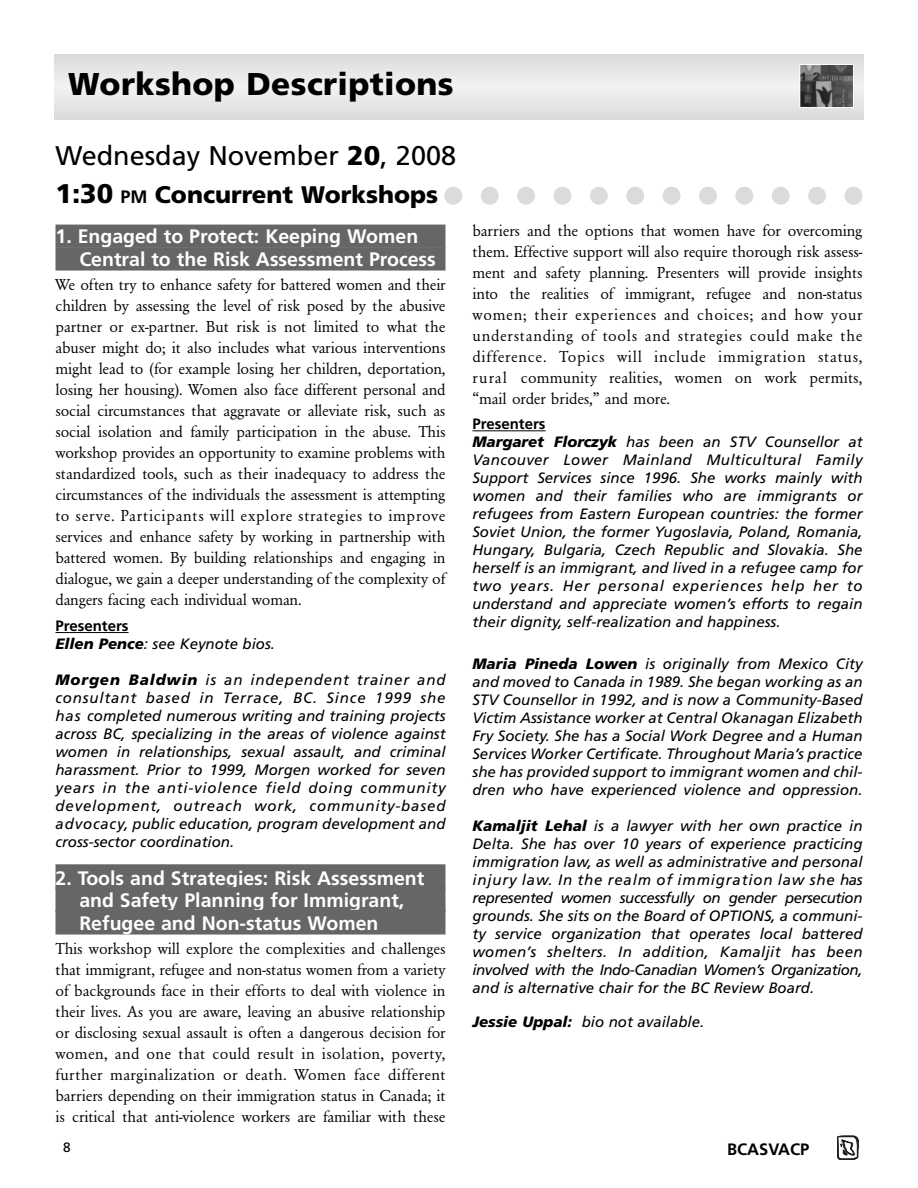
<style>
.page{position:relative;width:918px;height:1188px;background:#fff}
.page>*{position:absolute;margin:0;border:0;box-sizing:border-box;transform-origin:0 0}
.t1{font:900 31.5px "Frutiger";letter-spacing:.01em;color:#000}
.t2{font:27px "Frutiger";color:#000}
.t3{font:900 24px "Frutiger";color:#000}
.t4{font:700 19.5px/22.8px "Frutiger";color:#fff}
.t5{font:16.5px/21px "URW Garamond T";letter-spacing:-.005em;color:#000;text-align:justify}
.t6{font:700 16.5px "Frutiger";color:#000}
.t7{font:italic 15px/18px "Frutiger";color:#000;text-align:justify}
.t8{font:13.5px "Frutiger";color:#000}
.s1{font-weight:900}
.s2{font-size:27px}
.s3{font-weight:700;font-size:18px}
.s4{font-weight:700;font-style:normal}
</style>
<div class="page">
<svg style="left:837px;top:1135px;width:23px;height:25px"></svg>
<div style="left:54px;top:54px;width:810px;height:66px;background:#dadada"></div>
<div style="left:54px;top:59px;width:810px;height:56px;background:#dedede"></div>
<div style="left:54px;top:64px;width:810px;height:46px;background:#e2e2e2"></div>
<div style="left:54px;top:69px;width:810px;height:36px;background:#e6e6e6"></div>
<div style="left:54px;top:75px;width:810px;height:23px;background:#eaeaea"></div>
<div style="left:54px;top:80px;width:810px;height:13px;background:#eee"></div>
<hr style="left:54px;top:86px;width:810px;height:2px;background:#f2f2f2">
<img style="left:802px;top:66px;width:50px;height:40px">
<div style="left:800px;top:64px;width:54px;height:44px;border:1px solid #fff"></div>
<div style="left:56px;top:225px;width:390px;height:23px;background:#666"></div>
<div style="left:56px;top:247px;width:390px;height:24px;background:#666"></div>
<svg style="left:56px;top:632px;width:13px;height:1px"></svg>
<hr style="left:69px;top:632px;width:60px;height:1px;background:#000">
<div style="left:56px;top:864px;width:390px;height:25px;background:#666"></div>
<div style="left:56px;top:887px;width:390px;height:25px;background:#666"></div>
<div style="left:56px;top:910px;width:390px;height:25px;background:#666"></div>
<svg style="left:472px;top:430px;width:14px;height:1px"></svg>
<hr style="left:486px;top:430px;width:60px;height:1px;background:#000">
<svg style="left:444px;top:187px;width:382px;height:18px"></svg>
<svg style="left:844px;top:187px;width:18px;height:18px"></svg>
<h1 class="t1" style="left:68px;top:72px;width:387px">Workshop Descriptions</h1>
<h2 class="t2" style="left:56px;top:144px;width:402px">Wednesday November <span class="s1">20</span>, 2008</h2>
<h3 class="t3" style="left:56px;top:185px;width:384px"><span class="s2">1:30</span> <span class="s3">PM</span> Concurrent Workshops</h3>
<h3 class="t4" style="left:79px;top:227px;width:358px;text-indent:-24px">1. Engaged to Protect: Keeping Women<br>Central to the Risk Assessment Process</h3>
<p class="t5" style="left:56px;top:275px;width:392px">We often try to enhance safety for battered women and their children by assessing the level of risk posed by the abusive partner or ex-partner. But risk is not limited to what the abuser might do; it also includes what various interventions might lead to (for example losing her children, deportation, losing her housing). Women also face different personal and social circumstances that aggravate or alleviate risk, such as social isolation and family participation in the abuse. This workshop provides an opportunity to examine problems with standardized tools, such as their inadequacy to address the circumstances of the individuals the assessment is attempting to serve. Participants will explore strategies to improve services and enhance safety by working in partnership with battered women. By building relationships and engaging in dialogue, we gain a deeper understanding of the complexity of dangers facing each individual woman.</p>
<p class="t7" style="left:56px;top:618px;width:221px"><span class="s4">Presenters<br></span><span class="s1">Ellen Pence</span>: see Keynote bios.</p>
<p class="t7" style="left:56px;top:672px;width:392px"><span class="s1">Morgen Baldwin</span> is an independent trainer and consultant based in Terrace, BC. Since 1999 she has completed numerous writing and training projects across BC, specializing in the areas of violence against women in relationships, sexual assault, and criminal harassment. Prior to 1999, Morgen worked for seven years in the anti-violence field doing community development, outreach work, community-based advocacy, public education, program development and cross-sector coordination.</p>
<h3 class="t4" style="left:79px;top:868px;width:347px;text-indent:-24px">2. Tools and Strategies: Risk Assessment and Safety Planning for Immigrant,<br>Refugee and Non-status Women</h3>
<p class="t5" style="left:56px;top:939px;width:392px">This workshop will explore the complexities and challenges that immigrant, refugee and non-status women from a variety of backgrounds face in their efforts to deal with violence in their lives. As you are aware, leaving an abusive relationship or disclosing sexual assault is often a dangerous decision for women, and one that could result in isolation, poverty, further marginalization or death. Women face different barriers depending on their immigration status in Canada; it is critical that anti-violence workers are familiar with these</p>
<p class="t5" style="left:472px;top:221px;width:392px">barriers and the options that women have for overcoming them. Effective support will also require thorough risk assess&shy;ment and safety planning. Presenters will provide insights into the realities of immigrant, refugee and non-status women; their experiences and choices; and how your understanding of tools and strategies could make the difference. Topics will include immigration status, rural community realities, women on work permits, “mail order brides,” and more.</p>
<p class="t7" style="left:472px;top:416px;width:392px;text-align:left"><span class="s4">Presenters<br></span><span class="s1">Margaret Florczyk</span> has been an STV Counsellor at Vancouver Lower Mainland Multicultural Family Support Services since 1996. She works mainly with women and their families who are immigrants or refugees from Eastern European countries: the former Soviet Union, the former Yugoslavia, Poland, Romania, Hungary, Bulgaria, Czech Republic and Slovakia. She herself is an immigrant, and lived in a refugee camp for two years. Her personal experiences help her to understand and appreciate women’s efforts to regain their dignity, self-realization and happiness.</p>
<p class="t7" style="left:472px;top:656px;width:392px"><span class="s1">Maria Pineda Lowen</span> is originally from Mexico City and moved to Canada in 1989. She began working as an STV Counsellor in 1992, and is now a Community-Based Victim Assistance worker at Central Okanagan Elizabeth Fry Society. She has a Social Work Degree and a Human Services Worker Certificate. Throughout Maria’s practice she has provided support to immigrant women and chil&shy;dren who have experienced violence and oppression.</p>
<p class="t7" style="left:472px;top:818px;width:392px"><span class="s1">Kamaljit Lehal</span> is a lawyer with her own practice in Delta. She has over 10 years of experience practicing immigration law, as well as administrative and personal injury law. In the realm of immigration law she has represented women successfully on gender persecution grounds. She sits on the Board of OPTIONS, a communi&shy;ty service organization that operates local battered women’s shelters. In addition, Kamaljit has been involved with the Indo-Canadian Women’s Organization, and is alternative chair for the BC Review Board.</p>
<p class="t7" style="left:472px;top:1014px;width:233px"><span class="s1">Jessie Uppal:</span> bio not available.</p>
<p class="t8" style="left:63px;top:1142px;width:9px">8</p>
<p class="t6" style="left:727px;top:1143px;width:84px">BCASVACP</p>
</div>
